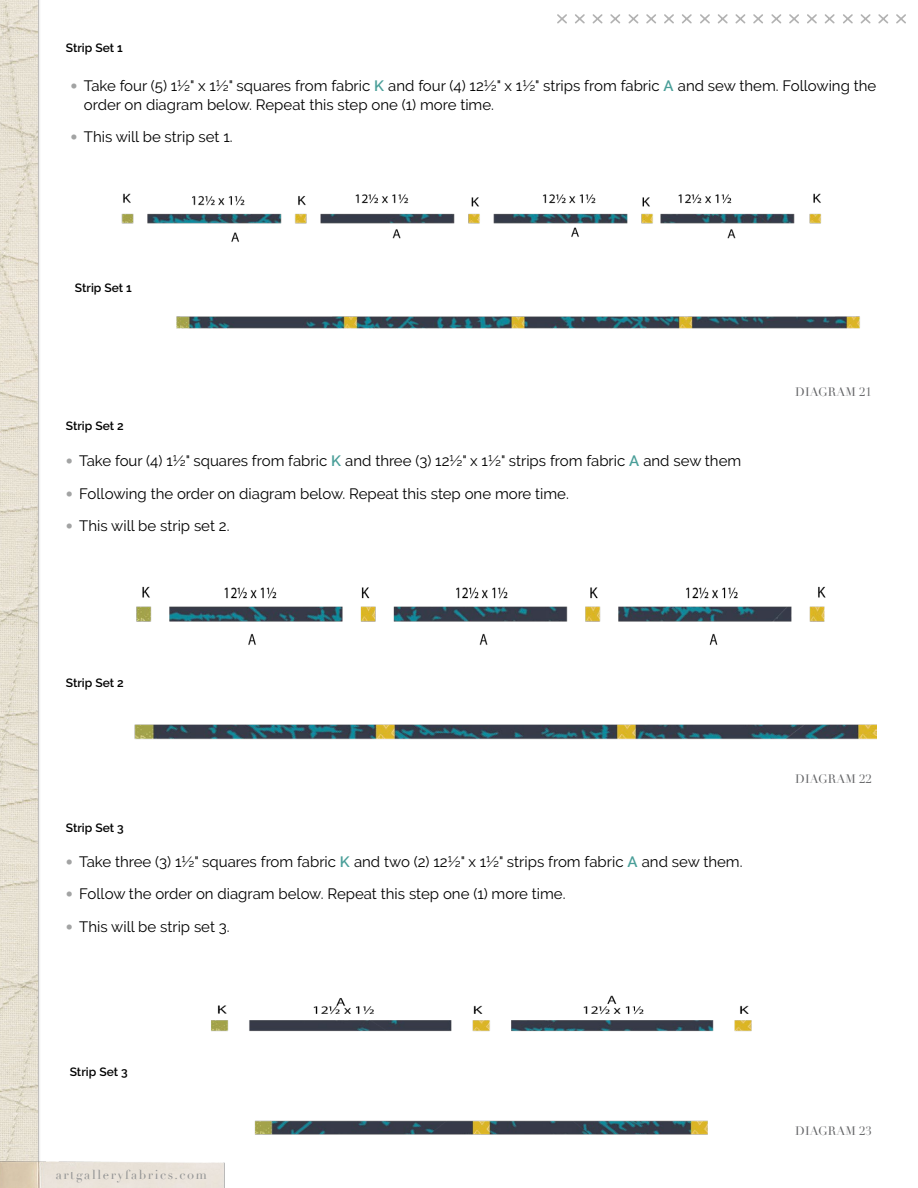
<style>
.page{position:relative;width:918px;height:1188px;background:#fff}
.page>*{position:absolute;margin:0;border:0;box-sizing:border-box;transform-origin:0 0}
.t1{font:15px/18.9px "Raleway";color:#000}
.t2{font:12.75px "Didot";letter-spacing:.125em;color:#939494}
.t3{font:600 12px "Raleway";color:#000}
.t4{font:12px "Didot";color:#636466}
.s1{font-family:"Didot";font-size:14.1px;color:#a2a3a3}
.s2{font-weight:600;color:#499e98}
</style>
<div class="page">
<img style="left:0;top:0;width:40px;height:1154px">
<img style="left:0;top:1154px;width:225px;height:34px">
<svg style="left:557px;top:14px;width:349px;height:10px"></svg>
<img style="left:121px;top:193px;width:701px;height:49px">
<img style="left:176px;top:316px;width:684px;height:13px">
<img style="left:136px;top:586px;width:690px;height:59px">
<img style="left:134px;top:724px;width:743px;height:16px">
<img style="left:211px;top:995px;width:541px;height:37px">
<img style="left:254px;top:1120px;width:454px;height:15px">
<p class="t3" style="left:66px;top:41px;width:58px">Strip Set 1</p>
<p class="t1" style="left:84px;top:76px;width:794px;text-indent:-14px"><span class="s1">•</span> Take four (5) 1½" x 1½" squares from fabric <span class="s2">K</span> and four (4) 12½" x 1½" strips from fabric <span class="s2">A</span> and sew them. Following the order on diagram below. Repeat this step one (1) more time.</p>
<p class="t1" style="left:70px;top:127px;width:164px"><span class="s1">•</span> This will be strip set 1.</p>
<p class="t3" style="left:75px;top:281px;width:58px">Strip Set 1</p>
<p class="t3" style="left:66px;top:419px;width:59px">Strip Set 2</p>
<p class="t1" style="left:66px;top:452px;width:677px"><span class="s1">•</span> Take four (4) 1½" squares from fabric <span class="s2">K</span> and three (3) 12½" x 1½" strips from fabric <span class="s2">A</span> and sew them</p>
<p class="t1" style="left:66px;top:484px;width:505px"><span class="s1">•</span> Following the order on diagram below. Repeat this step one more time.</p>
<p class="t1" style="left:66px;top:516px;width:165px"><span class="s1">•</span> This will be strip set 2.</p>
<p class="t4" style="left:795px;top:384px;width:78px">DIAGRAM 21</p>
<p class="t3" style="left:66px;top:676px;width:59px">Strip Set 2</p>
<p class="t3" style="left:66px;top:820px;width:59px">Strip Set 3</p>
<p class="t1" style="left:66px;top:852px;width:678px"><span class="s1">•</span> Take three (3) 1½" squares from fabric <span class="s2">K</span> and two (2) 12½" x 1½" strips from fabric <span class="s2">A</span> and sew them.</p>
<p class="t1" style="left:66px;top:884px;width:501px"><span class="s1">•</span> Follow the order on diagram below. Repeat this step one (1) more time.</p>
<p class="t1" style="left:66px;top:917px;width:165px"><span class="s1">•</span> This will be strip set 3.</p>
<p class="t3" style="left:70px;top:1065px;width:60px">Strip Set 3</p>
<p class="t2" style="left:56px;top:1167px;width:153px">artgalleryfabrics.com</p>
<p class="t4" style="left:795px;top:772px;width:78px">DIAGRAM 22</p>
<p class="t4" style="left:795px;top:1124px;width:78px">DIAGRAM 23</p>
</div>
